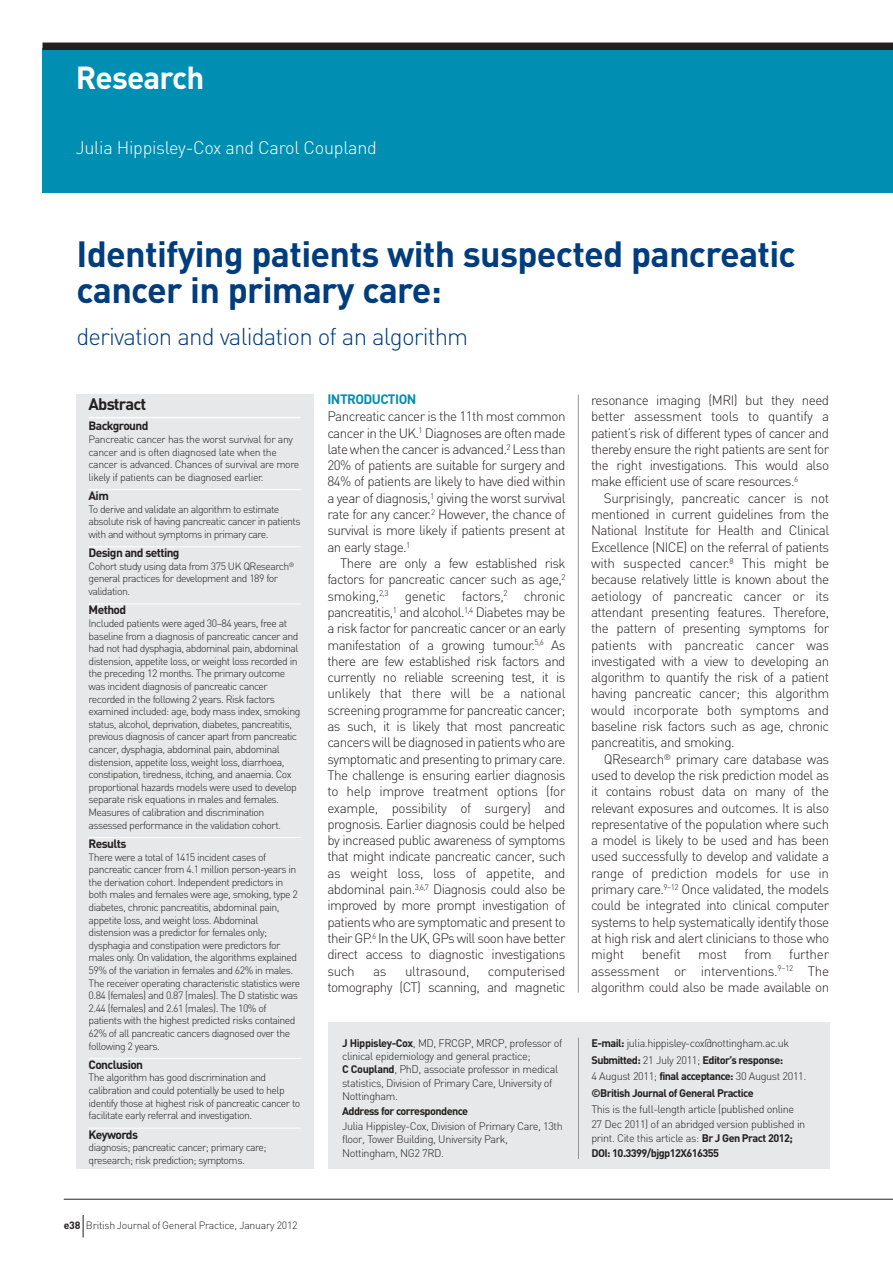
<style>
.page{position:relative;width:893px;height:1263px;background:#fff}
.page>*{position:absolute;margin:0;border:0;box-sizing:border-box;transform-origin:0 0}
.t1{font:700 36px/36px "DIN";letter-spacing:-.02em;color:#013d7d}
.t2{font:700 31.5px "DIN";letter-spacing:-.025em;color:#fff}
.t3{font:300 24px "DIN";letter-spacing:-.035em;color:#013d7d}
.t4{font:300 18px "DIN";letter-spacing:-.015em;color:#fff}
.t5{font:700 16.5px "DIN";letter-spacing:-.05em;color:#231f20}
.t6{font:300 13.5px/16.4px "DIN";letter-spacing:-.04em;color:#231f20;text-align:justify}
.t7{font:700 13.5px "DIN";letter-spacing:-.04em;color:#008fb3}
.t8{font:300 13.5px "DIN";letter-spacing:-.02em;color:#231f20}
.t9{font:700 12px "DIN";letter-spacing:-.05em;color:#231f20}
.t10{font:300 10.8px/13.2px "DIN";letter-spacing:-.035em;color:#231f20}
.t11{font:700 10.8px/16.8px "DIN";letter-spacing:-.05em;color:#231f20}
.t12{font:300 10.5px/12.6px "DIN";letter-spacing:-.05em;color:#231f20}
.t13{font:300 10.5px "DIN";letter-spacing:-.025em;color:#231f20}
.s1{font-weight:700}
.s2{font-weight:300}
</style>
<div class="page">
<hr style="left:578px;top:395px;width:1px;height:597px;background:#939598">
<div style="left:329px;top:1022px;width:501px;height:147px;background:#e7e8e9"></div>
<hr style="left:578px;top:1037px;width:1px;height:122px;background:#939598">
<div style="left:43px;top:48px;width:850px;height:144px;background:#008fb3"></div>
<div style="left:76px;top:394px;width:237px;height:775px;background:#e7e8e9"></div>
<hr style="left:89px;top:417px;width:212px;height:1px;background:#fff">
<hr style="left:89px;top:489px;width:212px;height:1px;background:#fff">
<hr style="left:89px;top:546px;width:212px;height:1px;background:#fff">
<hr style="left:89px;top:603px;width:212px;height:1px;background:#fff">
<hr style="left:89px;top:837px;width:212px;height:1px;background:#fff">
<hr style="left:89px;top:1058px;width:212px;height:1px;background:#fff">
<hr style="left:89px;top:1128px;width:212px;height:1px;background:#fff">
<hr style="left:64px;top:1199px;width:829px;height:1px;background:#231f20">
<svg style="left:83px;top:1215px;width:1px;height:22px"></svg>
<div style="left:43px;top:43px;width:850px;height:7px;background:#231f20"></div>
<h2 class="t2" style="left:76px;top:59px;width:130px">Research</h2>
<h3 class="t4" style="left:76px;top:137px;width:303px">Julia Hippisley-Cox and Carol Coupland</h3>
<h1 class="t1" style="left:77px;top:237px;width:721px">Identifying patients with suspected pancreatic cancer in primary care:</h1>
<h3 class="t3" style="left:77px;top:323px;width:393px">derivation and validation of an algorithm</h3>
<p class="t5" style="left:89px;top:395px;width:59px">Abstract</p>
<p class="t9" style="left:89px;top:419px;width:61px">Background</p>
<p class="t12" style="left:89px;top:433px;width:212px">Pancreatic cancer has the worst survival for any cancer and is often diagnosed late when the cancer is advanced. Chances of survival are more likely if patients can be diagnosed earlier.</p>
<p class="t9" style="left:89px;top:489px;width:22px">Aim</p>
<p class="t12" style="left:89px;top:503px;width:214px">To derive and validate an algorithm to estimate absolute risk of having pancreatic cancer in patients with and without symptoms in primary care.</p>
<p class="t9" style="left:89px;top:546px;width:93px">Design and setting</p>
<p class="t12" style="left:89px;top:560px;width:207px">Cohort study using data from 375 UK QResearch<sup>® </sup>general practices for development and 189 for validation.</p>
<p class="t9" style="left:89px;top:603px;width:39px">Method</p>
<p class="t12" style="left:89px;top:617px;width:213px">Included patients were aged 30–84 years, free at baseline from a diagnosis of pancreatic cancer and had not had dysphagia, abdominal pain, abdominal distension, appetite loss, or weight loss recorded in the preceding 12 months. The primary outcome was incident diagnosis of pancreatic cancer recorded in the following 2 years. Risk factors examined included: age, body mass index, smoking status, alcohol, deprivation, diabetes, pancreatitis, previous diagnosis of cancer apart from pancreatic cancer, dysphagia, abdominal pain, abdominal distension, appetite loss, weight loss, diarrhoea, constipation, tiredness, itching, and anaemia. Cox proportional hazards models were used to develop separate risk equations in males and females.<br>Measures of calibration and discrimination assessed performance in the validation cohort.</p>
<p class="t9" style="left:89px;top:837px;width:39px">Results</p>
<p class="t12" style="left:89px;top:850px;width:213px">There were a total of 1415 incident cases of pancreatic cancer from 4.1 million person-years in the derivation cohort. Independent predictors in both males and females were age, smoking, type 2 diabetes, chronic pancreatitis, abdominal pain, appetite loss, and weight loss. Abdominal distension was a predictor for females only; dysphagia and constipation were predictors for males only. On validation, the algorithms explained 59% of the variation in females and 62% in males.<br>The receiver operating characteristic statistics were 0.84 (females) and 0.87 (males). The D statistic was 2.44 (females) and 2.61 (males). The 10% of patients with the highest predicted risks contained 62% of all pancreatic cancers diagnosed over the following 2 years.</p>
<p class="t9" style="left:89px;top:1058px;width:56px">Conclusion</p>
<p class="t12" style="left:89px;top:1071px;width:213px">The algorithm has good discrimination and calibration and could potentially be used to help identify those at highest risk of pancreatic cancer to facilitate early referral and investigation.</p>
<p class="t9" style="left:89px;top:1127px;width:51px">Keywords</p>
<p class="t12" style="left:89px;top:1141px;width:179px">diagnosis; pancreatic cancer; primary care; qresearch; risk prediction; symptoms.</p>
<p class="t13" style="left:64px;top:1219px;width:235px"><span class="s1">e38</span> British Journal of General Practice, January 2012</p>
<p class="t7" style="left:327px;top:392px;width:91px">INTRODUCTION</p>
<p class="t6" style="left:327px;top:408px;width:240px">Pancreatic cancer is the 11th most common cancer in the UK.<sup>1</sup> Diagnoses are often made late when the cancer is advanced.<sup>2</sup> Less than 20% of patients are suitable for surgery and 84% of patients are likely to have died within a year of diagnosis,<sup>1</sup> giving the worst survival rate for any cancer.<sup>2</sup> However, the chance of survival is more likely if patients present at an early stage.<sup>1</sup></p>
<p class="t6" style="left:327px;top:555px;width:240px;text-indent:13px">There are only a few established risk factors for pancreatic cancer such as age,<sup>2 </sup>smoking,<sup>2,3</sup> genetic factors,<sup>2</sup> chronic pancreatitis,<sup>1</sup> and alcohol.<sup>1,4</sup> Diabetes may be a risk factor for pancreatic cancer or an early manifestation of a growing tumour.<sup>5,6</sup> As there are few established risk factors and currently no reliable screening test, it is unlikely that there will be a national screening programme for pancreatic cancer; as such, it is likely that most pancreatic cancers will be diagnosed in patients who are symptomatic and presenting to primary care.<br>The challenge is ensuring earlier diagnosis to help improve treatment options (for example, possibility of surgery) and prognosis. Earlier diagnosis could be helped by increased public awareness of symptoms that might indicate pancreatic cancer, such as weight loss, loss of appetite, and abdominal pain.<sup>3,6,7</sup> Diagnosis could also be improved by more prompt investigation of patients who are symptomatic and present to their GP.<sup>6</sup> In the UK, GPs will soon have better direct access to diagnostic investigations such</p>
<p class="t6" style="left:327px;top:963px;width:240px;text-align:right">computerised<br>tomography (CT) scanning, and magnetic</p>
<p class="t6" style="left:373px;top:963px;width:15px">as</p>
<p class="t6" style="left:405px;top:963px;width:66px">ultrasound,</p>
<p class="t10" style="left:342px;top:1036px;width:222px"><span class="s1">J Hippisley-Cox</span>, MD, FRCGP, MRCP, professor of clinical epidemiology and general practice;<br><span class="s1">C Coupland</span>, PhD, associate professor in medical statistics, Division of Primary Care, University of Nottingham.</p>
<p class="t11" style="left:342px;top:1103px;width:128px">Address for correspondence</p>
<p class="t10" style="left:342px;top:1120px;width:222px">Julia Hippisley-Cox, Division of Primary Care, 13th floor, Tower Building, University Park,<br>Nottingham, NG2 7RD.</p>
<p class="t6" style="left:591px;top:392px;width:240px">resonance imaging (MRI) but they need better assessment tools to quantify a patient’s risk of different types of cancer and thereby ensure the right patients are sent for the right investigations. This would also make efficient use of scare resources.<sup>6</sup></p>
<p class="t6" style="left:591px;top:490px;width:240px;text-indent:13px">Surprisingly, pancreatic cancer is not mentioned in current guidelines from the National Institute for Health and Clinical Excellence (NICE) on the referral of patients with suspected cancer.<sup>8</sup> This might be because relatively little is known about the aetiology of pancreatic cancer or its attendant presenting features. Therefore, the pattern of presenting symptoms for patients with pancreatic cancer was investigated with a view to developing an algorithm to quantify the risk of a patient having pancreatic cancer; this algorithm would incorporate both symptoms and baseline risk factors such as age, chronic pancreatitis, and smoking.</p>
<p class="t6" style="left:591px;top:751px;width:240px;text-indent:13px">QResearch<sup>®</sup> primary care database was used to develop the risk prediction model as it contains robust data on many of the relevant exposures and outcomes. It is also representative of the population where such a model is likely to be used and has been used successfully to develop and validate a range of prediction models for use in primary care.<sup>9–12</sup> Once validated, the models could be integrated into clinical computer systems to help systematically identify those at high risk and alert clinicians to those who might</p>
<p class="t6" style="left:591px;top:946px;width:240px;text-indent:198px">further assessment or interventions.<sup>9–12</sup> The algorithm could also be made available on</p>
<p class="t8" style="left:642px;top:947px;width:41px">benefit</p>
<p class="t6" style="left:698px;top:946px;width:31px">most</p>
<p class="t6" style="left:744px;top:946px;width:29px">from</p>
<p class="t11" style="left:591px;top:1034px;width:216px">E-mail: <span class="s2">julia.hippisley-cox@nottingham.ac.uk </span>Submitted: <span class="s2">21 July 2011;</span> Editor’s response:<br><span class="s2">4 August 2011;</span> final acceptance: <span class="s2">30 August 2011. </span>©British Journal of General Practice</p>
<p class="t10" style="left:591px;top:1102px;width:215px;line-height:14.5px">This is the full-length article (published online 27 Dec 2011) of an abridged version published in print. Cite this article as: <span class="s1">Br J Gen Pract 2012; DOI: 10.3399/bjgp12X616355</span></p>
</div>
